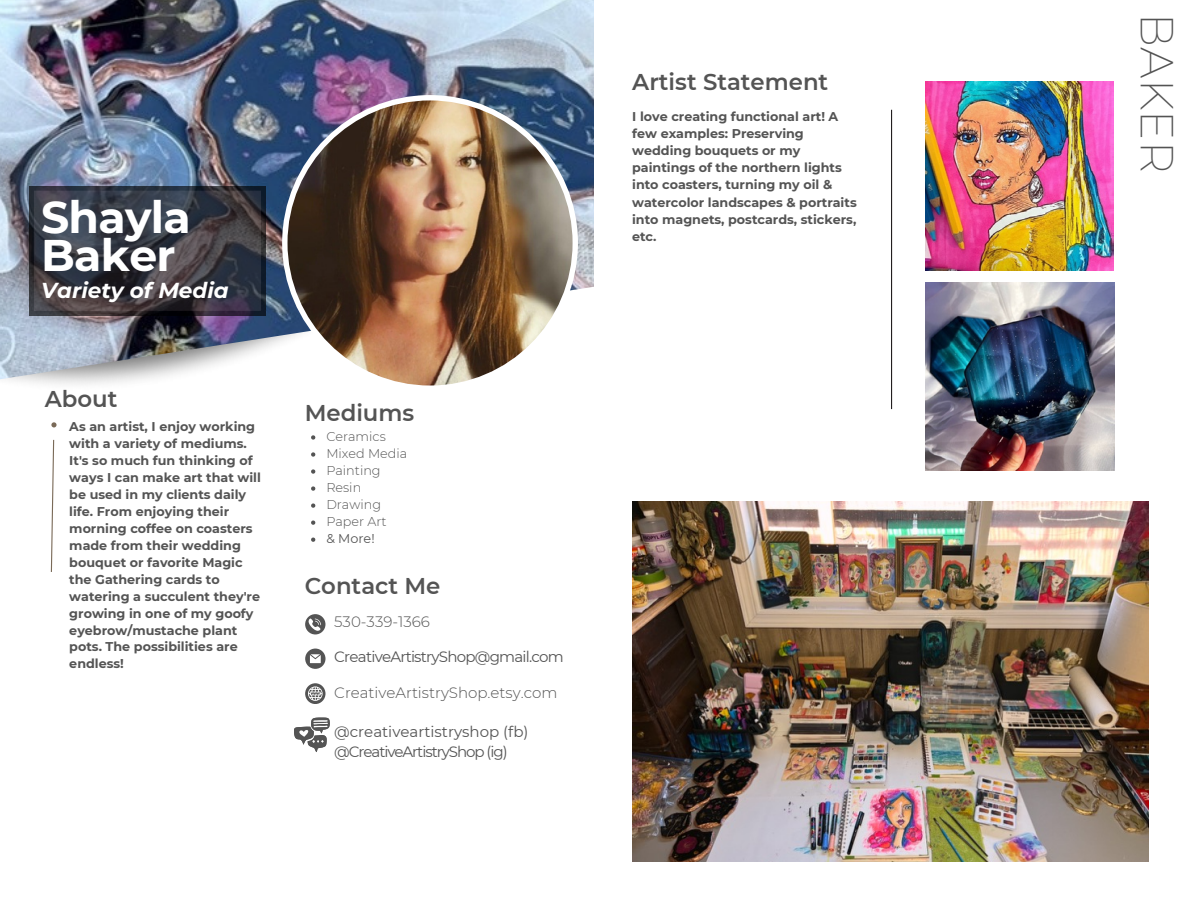
<style>
.page{position:relative;width:1188px;height:918px;background:#fff}
.page>*{position:absolute;margin:0;border:0;box-sizing:border-box;transform-origin:0 0}
.t1{font:200 45px "Montserrat";letter-spacing:.005em;color:#545454}
.t2{font:700 44.25px/37.2px "Montserrat";letter-spacing:-.015em;color:#fff}
.t3{font:600 22.8px "Montserrat";color:#545454}
.t4{font:italic 700 21.6px "Montserrat";color:#fff}
.t5{font:15px/20.2px "Montserrat";letter-spacing:-.05em;color:#545454}
.t6{font:300 15px "Montserrat";color:#545454}
.t7{font:700 12.75px/17px "Montserrat";color:#545454}
.t8{font:300 12.75px/17.1px "Montserrat";color:#545454}
.s1{font-weight:400}
</style>
<div class="page">
<svg style="left:305px;top:614px;width:20px;height:20px"></svg>
<svg style="left:305px;top:683px;width:20px;height:21px"></svg>
<svg style="left:305px;top:649px;width:20px;height:20px"></svg>
<svg style="left:51px;top:422px;width:6px;height:5px"></svg>
<svg style="left:50px;top:439px;width:5px;height:133px"></svg>
<img style="left:0;top:0;width:594px;height:379px">
<img style="left:282px;top:95px;width:296px;height:291px">
<svg style="left:294px;top:718px;width:36px;height:34px"></svg>
<svg style="left:29px;top:186px;width:237px;height:129px;background:#383841"></svg>
<svg style="left:311px;top:435px;width:4px;height:5px"></svg>
<svg style="left:311px;top:452px;width:4px;height:5px"></svg>
<svg style="left:311px;top:469px;width:4px;height:5px"></svg>
<svg style="left:311px;top:486px;width:4px;height:5px"></svg>
<svg style="left:311px;top:503px;width:4px;height:5px"></svg>
<svg style="left:311px;top:521px;width:4px;height:4px"></svg>
<svg style="left:311px;top:538px;width:4px;height:4px"></svg>
<img style="left:632px;top:501px;width:517px;height:360px">
<img style="left:925px;top:283px;width:189px;height:188px">
<hr style="left:891px;top:110px;width:1px;height:299px;background:#231f20">
<img style="left:925px;top:82px;width:189px;height:188px">
<p class="t2" style="left:41px;top:197px;width:151px">Shayla<br>Baker</p>
<p class="t4" style="left:41px;top:275px;width:189px">Variety of Media</p>
<p class="t3" style="left:45px;top:383px;width:74px">About</p>
<p class="t7" style="left:69px;top:417px;width:193px">As an artist, I enjoy working with a variety of mediums.<br>It's so much fun thinking of ways I can make art that will be used in my clients daily life. From enjoying their morning coffee on coasters made from their wedding bouquet or favorite Magic the Gathering cards to watering a succulent they're growing in one of my goofy eyebrow/mustache plant pots. The possibilities are endless!</p>
<p class="t3" style="left:305px;top:397px;width:111px">Mediums</p>
<p class="t8" style="left:326px;top:427px;width:82px">Ceramics<br>Mixed Media<br>Painting<br>Resin<br>Drawing<br>Paper Art<br><span class="s1">&amp; More!</span></p>
<p class="t3" style="left:305px;top:569px;width:137px">Contact Me</p>
<p class="t6" style="left:334px;top:612px;width:97px">530-339-1366</p>
<p class="t5" style="left:334px;top:646px;width:231px">CreativeArtistryShop@gmail.com</p>
<p class="t6" style="left:334px;top:682px;width:225px">CreativeArtistryShop.etsy.com</p>
<p class="t5" style="left:334px;top:721px;width:196px">@creativeartistryshop (fb) @CreativeArtistryShop (ig)</p>
<p class="t3" style="left:632px;top:66px;width:198px">Artist Statement</p>
<p class="t7" style="left:632px;top:108px;width:226px">I love creating functional art! A few examples: Preserving wedding bouquets or my paintings of the northern lights into coasters, turning my oil &amp; watercolor landscapes &amp; portraits into magnets, postcards, stickers, etc.</p>
<p class="t1" style="left:1187px;top:13px;width:162px;rotate:90deg">BAKER</p>
</div>
